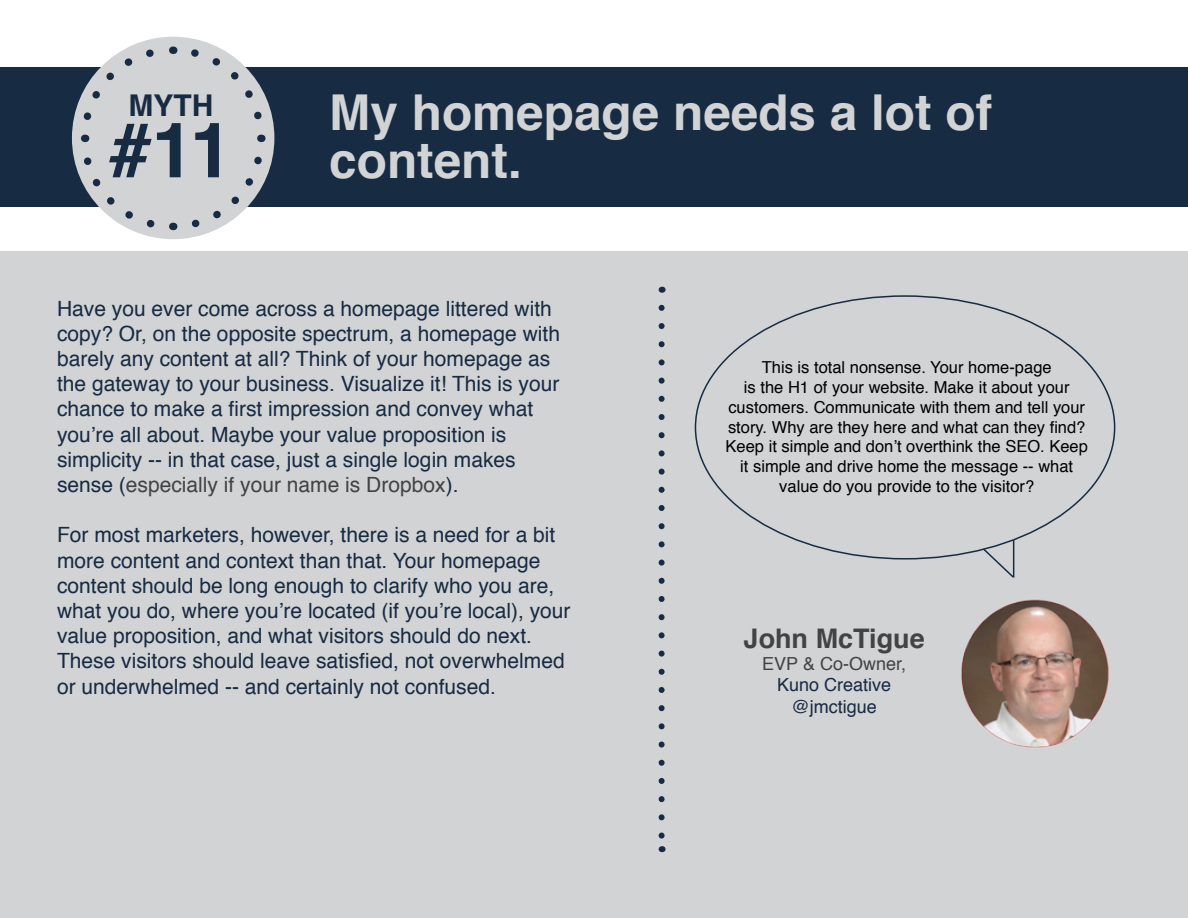
<style>
.page{position:relative;width:1188px;height:918px;background:#fff}
.page>*{position:absolute;margin:0;border:0;box-sizing:border-box;transform-origin:0 0}
.t1{font:700 76.5px "Helvetica";color:#172b43}
.t2{font:700 49.5px/48px "Helvetica";color:#d1d3d4}
.t3{font:700 30px "Helvetica";color:#172b43}
.t4{font:700 27px "Helvetica";color:#434343}
.t5{font:21px/25.2px "Helvetica";color:#172b43}
.t6{font:18px/21.6px "Helvetica";color:#172b43;text-align:center}
.t7{font:18px "Helvetica";color:#434343}
.t8{font:16.5px/19.8px "Helvetica";color:#000;text-align:center}
.s1{color:#434343}
</style>
<div class="page">
<div style="left:1px;top:251px;width:1187px;height:666px;background:#d1d3d4"></div>
<div style="left:1px;top:67px;width:1187px;height:140px;background:#172b43"></div>
<div style="left:72px;top:37px;width:202px;height:202px;background:#d1d3d4;border-radius:50%"></div>
<svg style="left:191px;top:135px;width:78px;height:98px"></svg>
<svg style="left:173px;top:43px;width:94px;height:77px"></svg>
<svg style="left:77px;top:44px;width:77px;height:98px"></svg>
<svg style="left:78px;top:157px;width:96px;height:77px"></svg>
<svg style="left:659px;top:308px;width:6px;height:531px"></svg>
<svg style="left:981px;top:547px;width:34px;height:31px"></svg>
<hr style="left:1013px;top:540px;width:1px;height:38px;background:#172b43">
<img style="left:961px;top:599px;width:148px;height:149px">
<h3 class="t3" style="left:128px;top:81px;width:86px">MYTH</h3>
<h1 class="t1" style="left:109px;top:89px;width:125px">#11</h1>
<h2 class="t2" style="left:329px;top:90px;width:664px">My homepage needs a lot of content.</h2>
<p class="t5" style="left:57px;top:296px;width:505px">Have you ever come across a homepage littered with copy? Or, on the opposite spectrum, a homepage with barely any content at all? Think of your homepage as the gateway to your business. Visualize it! This is your chance to make a first impression and convey what you’re all about. Maybe your value proposition is simplicity -- in that case, just a single login makes sense (<span class="s1">especially if your name is Dropbox</span>).</p>
<p class="t5" style="left:57px;top:523px;width:515px">For most marketers, however, there is a need for a bit more content and context than that. Your homepage content should be long enough to clarify who you are, what you do, where you’re located (if you’re local), your value proposition, and what visitors should do next.<br>These visitors should leave satisfied, not overwhelmed or underwhelmed -- and certainly not confused.</p>
<p class="t8" style="left:726px;top:358px;width:364px">This is total nonsense. Your home-page<br>is the H1 of your website. Make it about your customers. Communicate with them and tell your story. Why are they here and what can they find?<br>Keep it simple and don’t overthink the SEO. Keep it simple and drive home the message -- what value do you provide to the visitor?</p>
<p class="t4" style="left:744px;top:617px;width:183px">John McTigue</p>
<p class="t7" style="left:762px;top:649px;width:145px">EVP &amp; Co-Owner,</p>
<p class="t6" style="left:777px;top:675px;width:116px">Kuno Creative @jmctigue</p>
</div>
